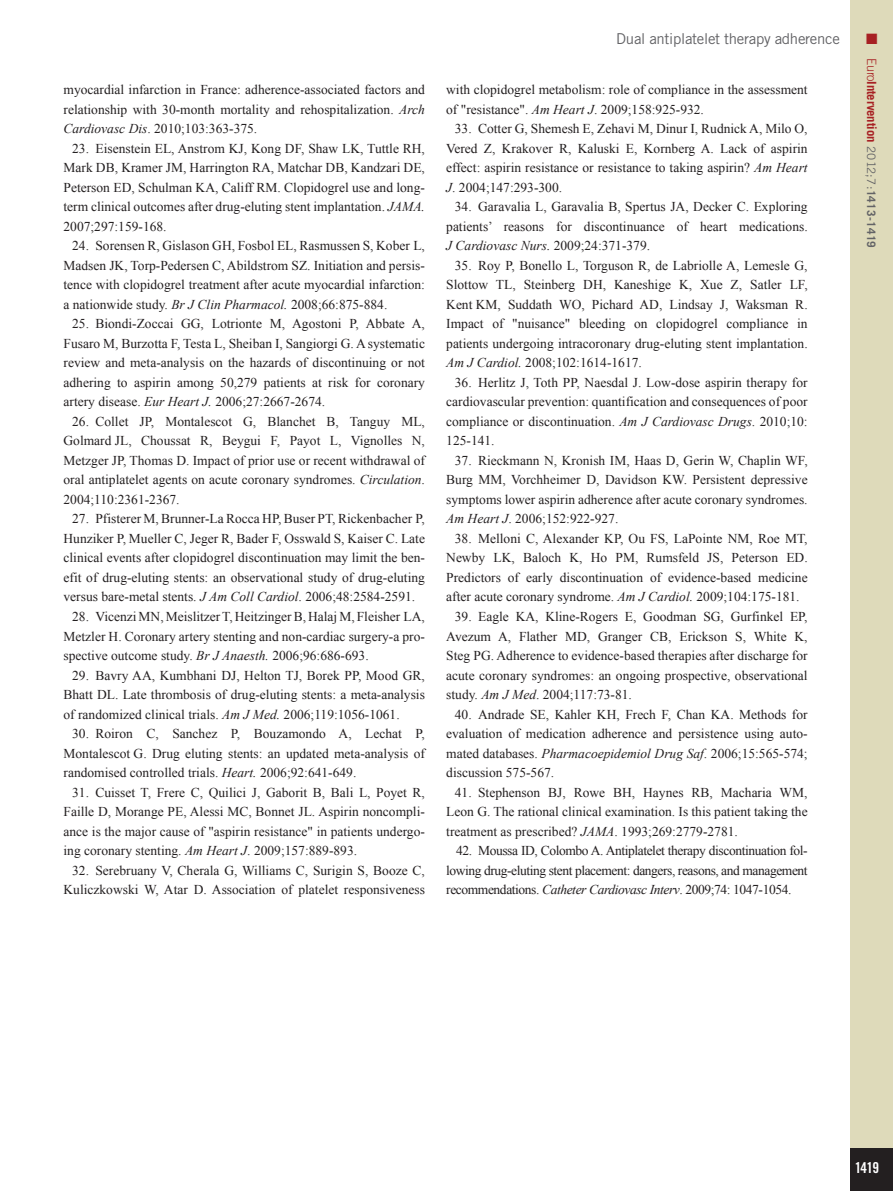
<style>
.page{position:relative;width:893px;height:1191px;background:#fff}
.page>*{position:absolute;margin:0;border:0;box-sizing:border-box;transform-origin:0 0}
.t1{font:15px "Trade Gothic LT Std";letter-spacing:-.02em;color:#636366}
.t2{font:15px "Trade Gothic LT Std Bd Cn 20";color:#fff}
.t3{font:15px "Zapf Dingbats ITC";color:#a72023}
.references{font:13.5px/19.5px "Times New Roman";color:#231f20;text-align:justify}
.t4{font:700 12.75px "Trade Gothic LT Std";letter-spacing:-.01em;color:#a72023}
.s1{font-style:italic}
.s2{font-weight:300}
.s3{font-weight:400;font-size:11.7px;color:#636366}
.s4{font-size:11.7px;color:#636366}
</style>
<div class="page">
<div style="left:850px;top:0;width:43px;height:1191px;background:#dedaba"></div>
<div style="left:850px;top:1148px;width:43px;height:43px;background:#231f20"></div>
<p class="references" style="left:64px;top:80px;width:363px">myocardial infarction in France: adherence-associated factors and relationship with 30-month mortality and rehospitalization. <span class="s1">Arch Cardiovasc Dis</span>. 2010;103:363-375.</p>
<p class="references" style="left:64px;top:138px;width:363px;text-indent:9px">23. Eisenstein EL, Anstrom KJ, Kong DF, Shaw LK, Tuttle RH, Mark DB, Kramer JM, Harrington RA, Matchar DB, Kandzari DE, Peterson ED, Schulman KA, Califf RM. Clopidogrel use and long&shy;term clinical outcomes after drug-eluting stent implantation. <span class="s1">JAMA.<br></span>2007;297:159-168.</p>
<p class="references" style="left:64px;top:236px;width:363px;text-indent:9px">24. Sorensen R, Gislason GH, Fosbol EL, Rasmussen S, Kober L, Madsen JK, Torp-Pedersen C, Abildstrom SZ. Initiation and persis&shy;tence with clopidogrel treatment after acute myocardial infarction: a nationwide study. <span class="s1">Br J Clin Pharmacol.</span> 2008;66:875-884.</p>
<p class="references" style="left:64px;top:314px;width:363px;text-indent:9px">25. Biondi-Zoccai GG, Lotrionte M, Agostoni P, Abbate A, Fusaro M, Burzotta F, Testa L, Sheiban I, Sangiorgi G. A systematic review and meta-analysis on the hazards of discontinuing or not adhering to aspirin among 50,279 patients at risk for coronary artery disease. <span class="s1">Eur Heart J.</span> 2006;27:2667-2674.</p>
<p class="references" style="left:64px;top:411px;width:363px;text-indent:9px">26. Collet JP, Montalescot G, Blanchet B, Tanguy ML, Golmard JL, Choussat R, Beygui F, Payot L, Vignolles N, Metzger JP, Thomas D. Impact of prior use or recent withdrawal of oral antiplatelet agents on acute coronary syndromes. <span class="s1">Circulation</span>.<br>2004;110:2361-2367.</p>
<p class="references" style="left:64px;top:509px;width:363px;text-indent:9px">27. Pfisterer M, Brunner-La Rocca HP, Buser PT, Rickenbacher P, Hunziker P, Mueller C, Jeger R, Bader F, Osswald S, Kaiser C. Late clinical events after clopidogrel discontinuation may limit the ben&shy;efit of drug-eluting stents: an observational study of drug-eluting versus bare-metal stents. <span class="s1">J Am Coll Cardiol</span>. 2006;48:2584-2591.</p>
<p class="references" style="left:64px;top:606px;width:363px;text-indent:9px">28. Vicenzi MN, Meislitzer T, Heitzinger B, Halaj M, Fleisher LA, Metzler H. Coronary artery stenting and non-cardiac surgery-a pro&shy;spective outcome study. <span class="s1">Br J Anaesth.</span> 2006;96:686-693.</p>
<p class="references" style="left:64px;top:665px;width:363px;text-indent:9px">29. Bavry AA, Kumbhani DJ, Helton TJ, Borek PP, Mood GR, Bhatt DL. Late thrombosis of drug-eluting stents: a meta-analysis of randomized clinical trials. <span class="s1">Am J Med.</span> 2006;119:1056-1061.</p>
<p class="references" style="left:64px;top:723px;width:363px;text-indent:9px">30. Roiron C, Sanchez P, Bouzamondo A, Lechat P, Montalescot G. Drug eluting stents: an updated meta-analysis of randomised controlled trials. <span class="s1">Heart.</span> 2006;92:641-649.</p>
<p class="references" style="left:64px;top:782px;width:363px;text-indent:9px">31. Cuisset T, Frere C, Quilici J, Gaborit B, Bali L, Poyet R, Faille D, Morange PE, Alessi MC, Bonnet JL. Aspirin noncompli&shy;ance is the major cause of "aspirin resistance" in patients undergo&shy;ing coronary stenting. <span class="s1">Am Heart J</span>. 2009;157:889-893.</p>
<p class="references" style="left:64px;top:860px;width:363px;text-align:right">32. Serebruany V, Cherala G, Williams C, Surigin S, Booze C,<br>Kuliczkowski W, Atar D. Association of platelet responsiveness</p>
<p class="t1" style="left:616px;top:30px;width:225px">Dual antiplatelet therapy adherence</p>
<p class="references" style="left:446px;top:80px;width:363px">with clopidogrel metabolism: role of compliance in the assessment of "resistance". <span class="s1">Am Heart J</span>. 2009;158:925-932.</p>
<p class="references" style="left:446px;top:119px;width:363px;text-indent:9px">33. Cotter G, Shemesh E, Zehavi M, Dinur I, Rudnick A, Milo O, Vered Z, Krakover R, Kaluski E, Kornberg A. Lack of aspirin effect: aspirin resistance or resistance to taking aspirin? <span class="s1">Am Heart J</span>. 2004;147:293-300.</p>
<p class="references" style="left:446px;top:197px;width:363px;text-indent:9px">34. Garavalia L, Garavalia B, Spertus JA, Decker C. Exploring patients’ reasons for discontinuance of heart medications.<br><span class="s1">J Cardiovasc Nurs.</span> 2009;24:371-379.</p>
<p class="references" style="left:446px;top:255px;width:363px;text-indent:9px">35. Roy P, Bonello L, Torguson R, de Labriolle A, Lemesle G, Slottow TL, Steinberg DH, Kaneshige K, Xue Z, Satler LF, Kent KM, Suddath WO, Pichard AD, Lindsay J, Waksman R.<br>Impact of "nuisance" bleeding on clopidogrel compliance in patients undergoing intracoronary drug-eluting stent implantation.<br><span class="s1">Am J Cardiol.</span> 2008;102:1614-1617.</p>
<p class="references" style="left:446px;top:372px;width:363px;text-indent:9px">36. Herlitz J, Toth PP, Naesdal J. Low-dose aspirin therapy for cardiovascular prevention: quantification and consequences of poor compliance or discontinuation. <span class="s1">Am J Cardiovasc Drugs</span>. 2010;10:<br>125-141.</p>
<p class="references" style="left:446px;top:450px;width:363px;text-indent:9px">37. Rieckmann N, Kronish IM, Haas D, Gerin W, Chaplin WF, Burg MM, Vorchheimer D, Davidson KW. Persistent depressive symptoms lower aspirin adherence after acute coronary syndromes.<br><span class="s1">Am Heart J</span>. 2006;152:922-927.</p>
<p class="references" style="left:446px;top:528px;width:363px;text-indent:9px">38. Melloni C, Alexander KP, Ou FS, LaPointe NM, Roe MT, Newby LK, Baloch K, Ho PM, Rumsfeld JS, Peterson ED.<br>Predictors of early discontinuation of evidence-based medicine after acute coronary syndrome. <span class="s1">Am J Cardiol.</span> 2009;104:175-181.</p>
<p class="references" style="left:446px;top:606px;width:363px;text-indent:9px">39. Eagle KA, Kline-Rogers E, Goodman SG, Gurfinkel EP, Avezum A, Flather MD, Granger CB, Erickson S, White K, Steg PG. Adherence to evidence-based therapies after discharge for acute coronary syndromes: an ongoing prospective, observational study. <span class="s1">Am J Med</span>. 2004;117:73-81.</p>
<p class="references" style="left:446px;top:704px;width:363px;text-indent:9px">40. Andrade SE, Kahler KH, Frech F, Chan KA. Methods for evaluation of medication adherence and persistence using auto&shy;mated databases. <span class="s1">Pharmacoepidemiol Drug Saf</span>. 2006;15:565-574; discussion 575-567.</p>
<p class="references" style="left:446px;top:782px;width:363px;text-indent:9px">41. Stephenson BJ, Rowe BH, Haynes RB, Macharia WM, Leon G. The rational clinical examination. Is this patient taking the treatment as prescribed? <span class="s1">JAMA</span>. 1993;269:2779-2781.</p>
<p class="references" style="left:446px;top:840px;width:363px;text-indent:10px">42. Moussa ID, Colombo A. Antiplatelet therapy discontinuation fol&shy;lowing drug-eluting stent placement: dangers, reasons, and management recommendations. <span class="s1">Catheter Cardiovasc Interv</span>. 2009;74: 1047-1054.</p>
<p class="t3" style="left:866px;top:32px;width:13px">■</p>
<p class="t4" style="left:879px;top:58px;width:191px;rotate:90deg"><span class="s2">Euro</span>Intervention <span class="s3">2012;7:</span><span class="s4">1413-1419</span></p>
<p class="t2" style="left:855px;top:1158px;width:26px">1419</p>
</div>
